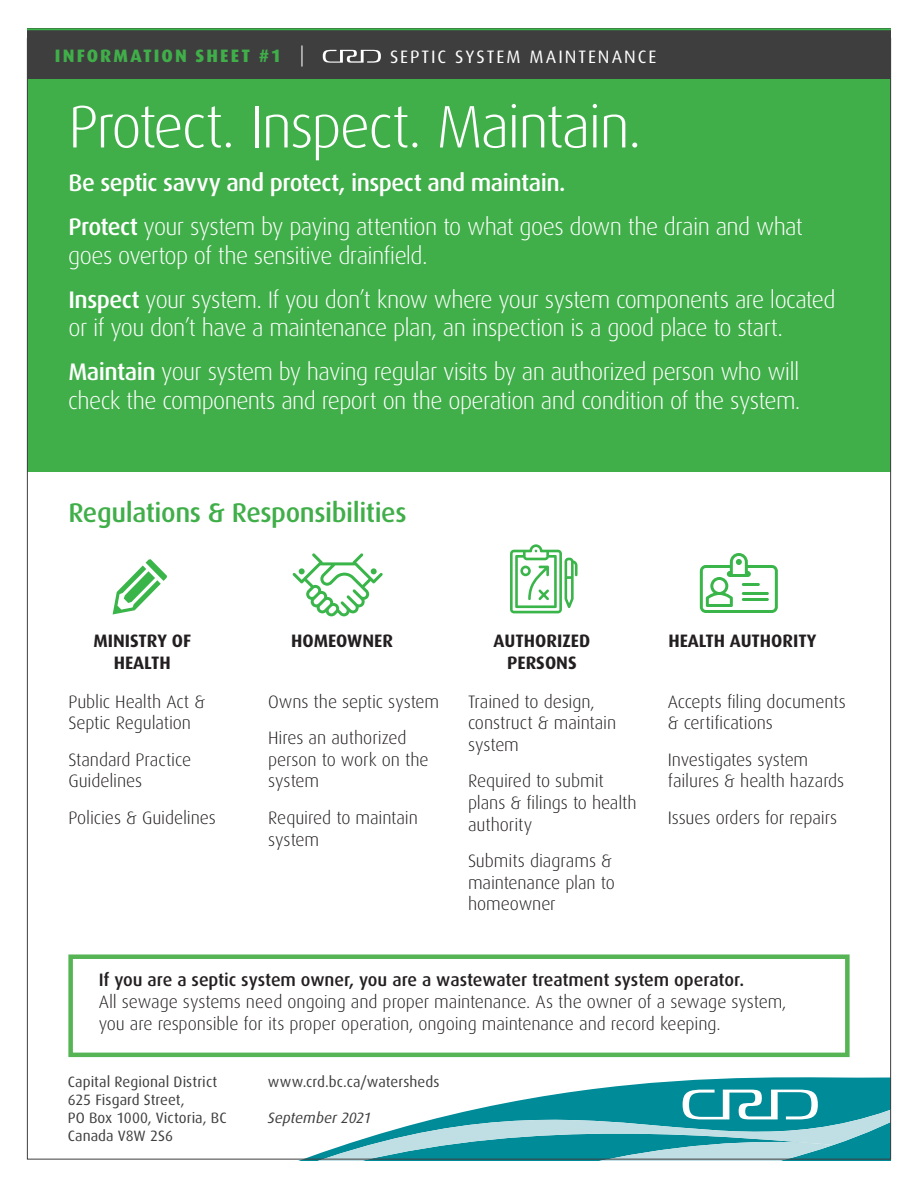
<style>
.page{position:relative;width:918px;height:1188px;background:#fff}
.page>*{position:absolute;margin:0;border:0;box-sizing:border-box;transform-origin:0 0}
.Body{font:300 60px "Dax OT";letter-spacing:-.035em;color:#fff}
.t1{font:500 27px "Dax OT";letter-spacing:-.015em;color:#40ae49}
.Body-2{font:300 24px/28.8px "Dax OT";letter-spacing:-.025em;color:#fff}
.Body-3{font:500 24px "Dax OT";letter-spacing:-.025em;color:#fff}
.t2{font:300 21px "Dax OT";color:#fff}
.Body-4{font:300 18px/21.6px "Dax OT";letter-spacing:-.005em;color:#231f20}
.t3{font:700 18px/21.6px "Dax OT";color:#231f20;text-align:center}
.t4{font:18px "Dax OT";letter-spacing:.11em;color:#fff}
.t5{font:800 18px "Dax OT";letter-spacing:.115em;color:#40ae49}
.t6{font:15px "Dax OT";letter-spacing:.005em;color:#3e3e3f}
.t7{font:italic 15px "Dax OT";letter-spacing:-.005em;color:#3e3e3f}
.s1{font-weight:500}
</style>
<div class="page">
<svg style="left:279px;top:1057px;width:610px;height:33px"></svg>
<svg style="left:307px;top:1090px;width:582px;height:68px"></svg>
<div style="left:27px;top:78px;width:864px;height:394px;background:#40ae49"></div>
<div style="left:27px;top:28px;width:864px;height:51px;background:#3e3e3f"></div>
<svg style="left:27px;top:28px;width:864px;height:2px;background:#3a9d47"></svg>
<svg style="left:323px;top:50px;width:58px;height:13px"></svg>
<div style="left:68px;top:954px;width:782px;height:103px;border:4px solid #56b455"></div>
<svg style="left:113px;top:559px;width:54px;height:55px"></svg>
<svg style="left:293px;top:553px;width:90px;height:63px"></svg>
<svg style="left:700px;top:553px;width:78px;height:60px"></svg>
<svg style="left:510px;top:544px;width:68px;height:69px"></svg>
<p class="t5" style="left:55px;top:39px;width:228px">INFORMATION SHEET #1</p>
<p class="t2" style="left:300px;top:35px;width:6px">|</p>
<p class="t4" style="left:390px;top:39px;width:268px">SEPTIC SYSTEM MAINTENANCE</p>
<p class="Body" style="left:68px;top:69px;width:575px">Protect. Inspect. Maintain.</p>
<p class="Body-3" style="left:69px;top:160px;width:498px">Be septic savvy and protect, inspect and maintain.</p>
<p class="Body-2" style="left:68px;top:208px;width:736px"><span class="s1">Protect</span> your system by paying attention to what goes down the drain and what goes overtop of the sensitive drainfield.</p>
<p class="Body-2" style="left:69px;top:281px;width:769px"><span class="s1">Inspect</span> your system. If you don’t know where your system components are located or if you don’t have a maintenance plan, an inspection is a good place to start.</p>
<p class="Body-2" style="left:68px;top:353px;width:734px"><span class="s1">Maintain</span> your system by having regular visits by an authorized person who will check the components and report on the operation and condition of the system.</p>
<p class="t1" style="left:68px;top:487px;width:340px">Regulations &amp; Responsibilities</p>
<p class="t3" style="left:93px;top:627px;width:99px">MINISTRY OF<br>HEALTH</p>
<p class="Body-4" style="left:68px;top:687px;width:138px">Public Health Act &amp;<br>Septic Regulation</p>
<p class="Body-4" style="left:68px;top:746px;width:124px">Standard Practice<br>Guidelines</p>
<p class="Body-4" style="left:68px;top:804px;width:149px">Policies &amp; Guidelines</p>
<p class="t3" style="left:291px;top:627px;width:103px">HOMEOWNER</p>
<p class="t3" style="left:494px;top:627px;width:98px">AUTHORIZED<br>PERSONS</p>
<p class="t3" style="left:669px;top:627px;width:149px">HEALTH AUTHORITY</p>
<p class="Body-4" style="left:268px;top:687px;width:173px">Owns the septic system</p>
<p class="Body-4" style="left:268px;top:724px;width:162px">Hires an authorized person to work on the system</p>
<p class="Body-4" style="left:268px;top:804px;width:151px">Required to maintain system</p>
<p class="Body-4" style="left:468px;top:687px;width:150px">Trained to design, construct &amp; maintain system</p>
<p class="Body-4" style="left:468px;top:767px;width:170px">Required to submit plans &amp; filings to health authority</p>
<p class="Body-4" style="left:468px;top:847px;width:148px">Submits diagrams &amp; maintenance plan to homeowner</p>
<p class="Body-4" style="left:668px;top:687px;width:180px">Accepts filing documents &amp; certifications</p>
<p class="Body-4" style="left:668px;top:746px;width:178px">Investigates system failures &amp; health hazards</p>
<p class="Body-4" style="left:668px;top:804px;width:171px">Issues orders for repairs</p>
<p class="Body-4" style="left:99px;top:966px;width:689px"><span class="s1">If you are a septic system owner, you are a wastewater treatment system operator.<br></span>All sewage systems need ongoing and proper maintenance. As the owner of a sewage system, you are responsible for its proper operation, ongoing maintenance and record keeping.</p>
<p class="t6" style="left:68px;top:1067px;width:151px">Capital Regional District</p>
<p class="t6" style="left:68px;top:1085px;width:118px">625 Fisgard Street,</p>
<p class="t6" style="left:68px;top:1103px;width:160px">PO Box 1000, Victoria, BC</p>
<p class="t6" style="left:68px;top:1121px;width:107px">Canada V8W 2S6</p>
<p class="t6" style="left:268px;top:1067px;width:173px">www.crd.bc.ca/watersheds</p>
<p class="t7" style="left:268px;top:1103px;width:105px">September 2021</p>
</div>
